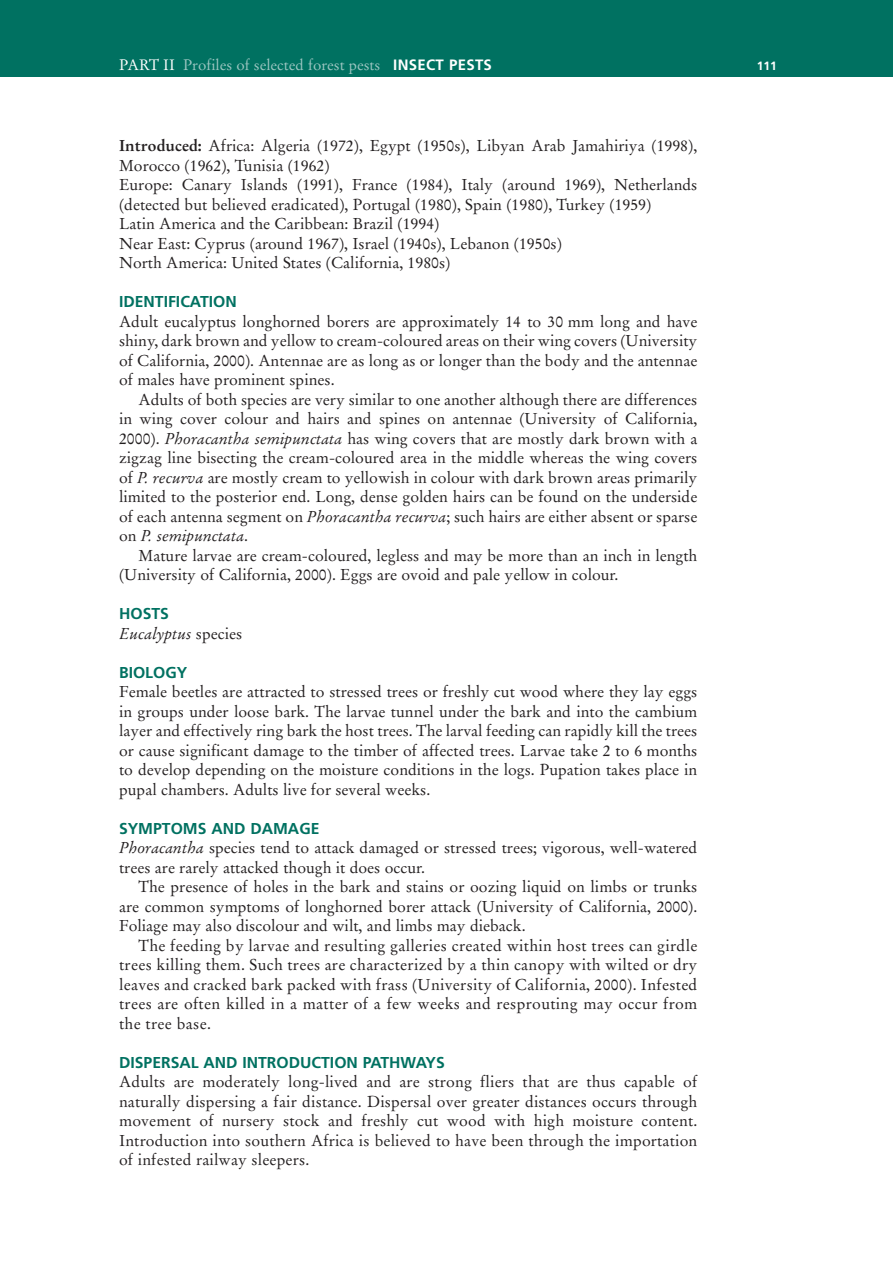
<style>
.page{position:relative;width:893px;height:1263px;background:#fff}
.page>*{position:absolute;margin:0;border:0;box-sizing:border-box;transform-origin:0 0}
.t1{font:15.75px/19.5px "Stempel Garamond LT Std";color:#231f20;text-align:justify}
.t2{font:700 15.75px "Frutiger LT Std";color:#007161}
.t3{font:italic 15.75px "Stempel Garamond LT Std";color:#231f20}
.t4{font:15px "Stempel Garamond LT Std";color:#9dc6c2}
.t5{font:700 12px "Frutiger LT Std";color:#fff}
.s1{color:#fff}
.s2{font-family:"Frutiger LT Std";font-weight:700;color:#fff}
.s3{font-weight:700}
.s4{font-style:italic}
.s5{font-style:normal}
</style>
<div class="page">
<div style="left:0;top:0;width:893px;height:77px;background:#007161"></div>
<p class="t4" style="left:119px;top:58px;width:374px"><span class="s1">PART II</span> Profiles of selected forest pests <span class="s2">INSECT PESTS</span></p>
<p class="t5" style="left:757px;top:61px;width:22px">111</p>
<p class="t1" style="left:119px;top:138px;width:580px;text-align:left"><span class="s3">Introduced:</span> Africa: Algeria (1972), Egypt (1950s), Libyan Arab Jamahiriya (1998), Morocco (1962), Tunisia (1962)<br>Europe: Canary Islands (1991), France (1984), Italy (around 1969), Netherlands (detected but believed eradicated), Portugal (1980), Spain (1980), Turkey (1959)<br>Latin America and the Caribbean: Brazil (1994)<br>Near East: Cyprus (around 1967), Israel (1940s), Lebanon (1950s)<br>North America: United States (California, 1980s)</p>
<p class="t2" style="left:119px;top:296px;width:119px">IDENTIFICATION</p>
<p class="t1" style="left:119px;top:313px;width:580px">Adult eucalyptus longhorned borers are approximately 14 to 30 mm long and have shiny, dark brown and yellow to cream-coloured areas on their wing covers (University of California, 2000). Antennae are as long as or longer than the body and the antennae of males have prominent spines.</p>
<p class="t1" style="left:119px;top:391px;width:580px;text-indent:19px">Adults of both species are very similar to one another although there are differences in wing cover colour and hairs and spines on antennae (University of California, 2000). <span class="s4">Phoracantha semipunctata</span> has wing covers that are mostly dark brown with a zigzag line bisecting the cream-coloured area in the middle whereas the wing covers of <span class="s4">P. recurva</span> are mostly cream to yellowish in colour with dark brown areas primarily limited to the posterior end. Long, dense golden hairs can be found on the underside of each antenna segment on <span class="s4">Phoracantha recurva</span>; such hairs are either absent or sparse on <span class="s4">P. semipunctata</span>.</p>
<p class="t1" style="left:119px;top:547px;width:580px;text-indent:19px">Mature larvae are cream-coloured, legless and may be more than an inch in length (University of California, 2000). Eggs are ovoid and pale yellow in colour.</p>
<p class="t2" style="left:119px;top:608px;width:51px">HOSTS</p>
<p class="t3" style="left:119px;top:627px;width:125px">Eucalyptus <span class="s5">species</span></p>
<p class="t2" style="left:119px;top:666px;width:70px">BIOLOGY</p>
<p class="t1" style="left:119px;top:684px;width:580px">Female beetles are attracted to stressed trees or freshly cut wood where they lay eggs in groups under loose bark. The larvae tunnel under the bark and into the cambium layer and effectively ring bark the host trees. The larval feeding can rapidly kill the trees or cause significant damage to the timber of affected trees. Larvae take 2 to 6 months to develop depending on the moisture conditions in the logs. Pupation takes place in pupal chambers. Adults live for several weeks.</p>
<p class="t2" style="left:119px;top:822px;width:202px">SYMPTOMS AND DAMAGE</p>
<p class="t1" style="left:119px;top:840px;width:580px"><span class="s4">Phoracantha</span> species tend to attack damaged or stressed trees; vigorous, well-watered trees are rarely attacked though it does occur.</p>
<p class="t1" style="left:119px;top:879px;width:580px;text-indent:19px">The presence of holes in the bark and stains or oozing liquid on limbs or trunks are common symptoms of longhorned borer attack (University of California, 2000).<br>Foliage may also discolour and wilt, and limbs may dieback.</p>
<p class="t1" style="left:119px;top:937px;width:580px;text-indent:19px">The feeding by larvae and resulting galleries created within host trees can girdle trees killing them. Such trees are characterized by a thin canopy with wilted or dry leaves and cracked bark packed with frass (University of California, 2000). Infested trees are often killed in a matter of a few weeks and resprouting may occur from the tree base.</p>
<p class="t2" style="left:119px;top:1056px;width:327px">DISPERSAL AND INTRODUCTION PATHWAYS</p>
<p class="t1" style="left:119px;top:1074px;width:580px">Adults are moderately long-lived and are strong fliers that are thus capable of naturally dispersing a fair distance. Dispersal over greater distances occurs through movement of nursery stock and freshly cut wood with high moisture content.<br>Introduction into southern Africa is believed to have been through the importation of infested railway sleepers.</p>
</div>
